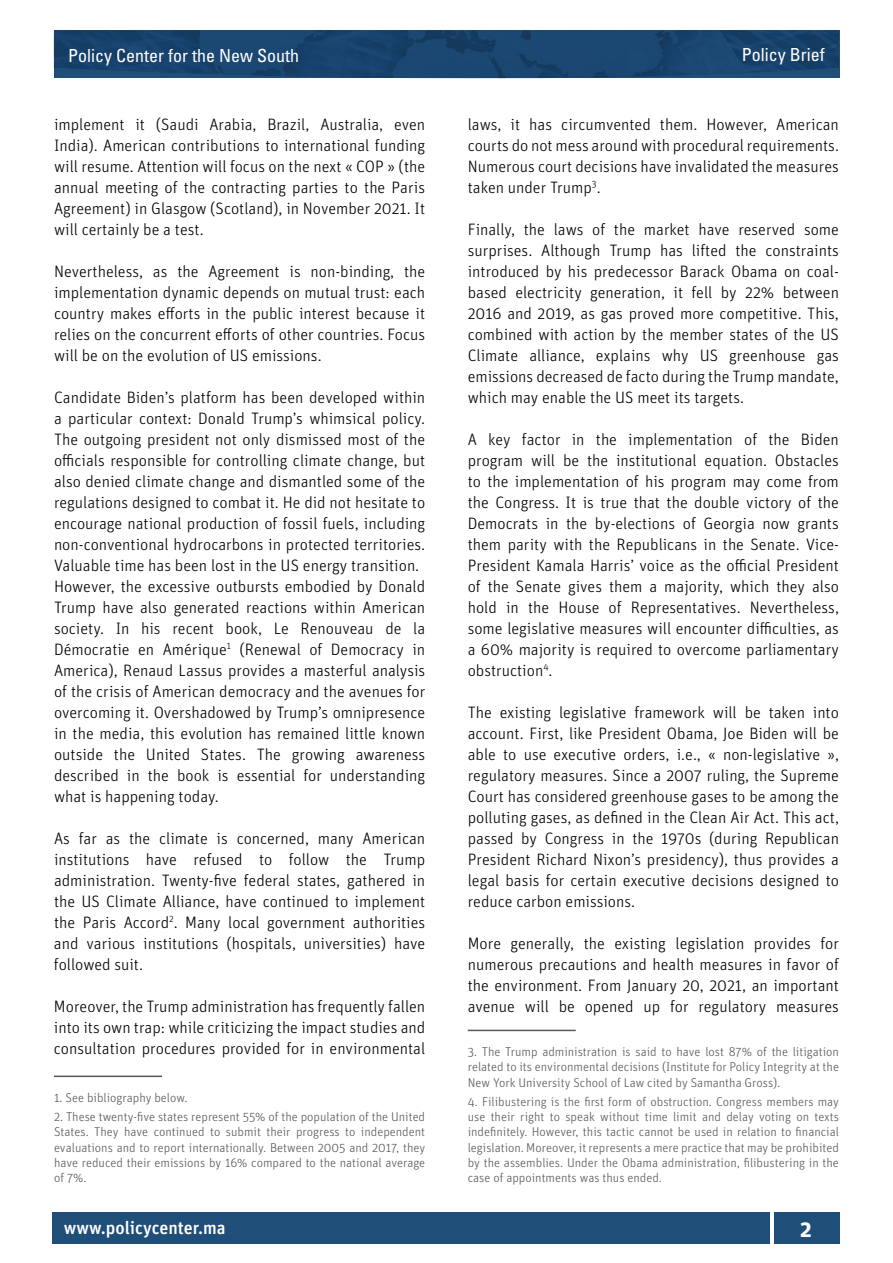
<style>
.page{position:relative;width:893px;height:1263px;background:#fff}
.page>*{position:absolute;margin:0;border:0;box-sizing:border-box;transform-origin:0 0}
.t1{font:700 22.5px "Unit Pro";color:#fff}
.t2{font:condensed 18px "Univers LT Std";color:#fff}
.t3{font:500 18px "Unit Pro";color:#fff}
.t4{font:300 16.5px/21px "Unit Pro";color:#000;text-align:justify}
.t5{font:300 12.75px/15.3px "Unit Pro";color:#58585c;text-align:justify}
</style>
<div class="page">
<div style="left:52px;top:1212px;width:718px;height:31px;background:#1f4e79"></div>
<div style="left:774px;top:1212px;width:65px;height:31px;background:#1f4e79"></div>
<img style="left:54px;top:30px;width:785px;height:49px">
<hr style="left:54px;top:1075px;width:108px;height:2px;background:#58585c">
<hr style="left:468px;top:1030px;width:108px;height:1px;background:#58585c">
<p class="t2" style="left:68px;top:44px;width:232px">Policy Center for the New South</p>
<p class="t2" style="left:742px;top:43px;width:84px">Policy Brief</p>
<p class="t4" style="left:54px;top:114px;width:373px">implement it (Saudi Arabia, Brazil, Australia, even India). American contributions to international funding will resume. Attention will focus on the next « COP » (the annual meeting of the contracting parties to the Paris Agreement) in Glasgow (Scotland), in November 2021. It will certainly be a test.</p>
<p class="t4" style="left:54px;top:261px;width:373px">Nevertheless, as the Agreement is non-binding, the implementation dynamic depends on mutual trust: each country makes efforts in the public interest because it relies on the concurrent efforts of other countries. Focus will be on the evolution of US emissions.</p>
<p class="t4" style="left:54px;top:387px;width:373px;text-align:left">Candidate Biden’s platform has been developed within a particular context: Donald Trump’s whimsical policy.<br>The outgoing president not only dismissed most of the officials responsible for controlling climate change, but also denied climate change and dismantled some of the regulations designed to combat it. He did not hesitate to encourage national production of fossil fuels, including non-conventional hydrocarbons in protected territories.<br>Valuable time has been lost in the US energy transition.<br>However, the excessive outbursts embodied by Donald Trump have also generated reactions within American society. In his recent book, Le Renouveau de la Démocratie en Amérique<sup>1</sup> (Renewal of Democracy in America), Renaud Lassus provides a masterful analysis of the crisis of American democracy and the avenues for overcoming it. Overshadowed by Trump’s omnipresence in the media, this evolution has remained little known outside the United States. The growing awareness described in the book is essential for understanding what is happening today.</p>
<p class="t4" style="left:54px;top:828px;width:373px">As far as the climate is concerned, many American institutions have refused to follow the Trump administration. Twenty-five federal states, gathered in the US Climate Alliance, have continued to implement the Paris Accord<sup>2</sup>. Many local government authorities and various institutions (hospitals, universities) have followed suit.</p>
<p class="t4" style="left:54px;top:996px;width:373px">Moreover, the Trump administration has frequently fallen into its own trap: while criticizing the impact studies and consultation procedures provided for in environmental</p>
<p class="t5" style="left:54px;top:1090px;width:135px">1. See bibliography below.</p>
<p class="t5" style="left:54px;top:1109px;width:373px">2. These twenty-five states represent 55% of the population of the United States. They have continued to submit their progress to independent evaluations and to report internationally. Between 2005 and 2017, they have reduced their emissions by 16% compared to the national average of 7%.</p>
<p class="t4" style="left:468px;top:114px;width:373px">laws, it has circumvented them. However, American courts do not mess around with procedural requirements.<br>Numerous court decisions have invalidated the measures taken under Trump<sup>3</sup>.</p>
<p class="t4" style="left:468px;top:219px;width:373px">Finally, the laws of the market have reserved some surprises. Although Trump has lifted the constraints introduced by his predecessor Barack Obama on coal&shy;based electricity generation, it fell by 22% between 2016 and 2019, as gas proved more competitive. This, combined with action by the member states of the US Climate alliance, explains why US greenhouse gas emissions decreased de facto during the Trump mandate, which may enable the US meet its targets.</p>
<p class="t4" style="left:468px;top:429px;width:373px">A key factor in the implementation of the Biden program will be the institutional equation. Obstacles to the implementation of his program may come from the Congress. It is true that the double victory of the Democrats in the by-elections of Georgia now grants them parity with the Republicans in the Senate. Vice-President Kamala Harris’ voice as the official President of the Senate gives them a majority, which they also hold in the House of Representatives. Nevertheless, some legislative measures will encounter difficulties, as a 60% majority is required to overcome parliamentary obstruction<sup>4</sup>.</p>
<p class="t4" style="left:468px;top:702px;width:373px">The existing legislative framework will be taken into account. First, like President Obama, Joe Biden will be able to use executive orders, i.e., « non-legislative », regulatory measures. Since a 2007 ruling, the Supreme Court has considered greenhouse gases to be among the polluting gases, as defined in the Clean Air Act. This act, passed by Congress in the 1970s (during Republican President Richard Nixon’s presidency), thus provides a legal basis for certain executive decisions designed to reduce carbon emissions.</p>
<p class="t4" style="left:468px;top:933px;width:373px">More generally, the existing legislation provides for numerous precautions and health measures in favor of the environment. From January 20, 2021, an important avenue will be opened up for regulatory measures</p>
<p class="t5" style="left:468px;top:1044px;width:373px">3. The Trump administration is said to have lost 87% of the litigation related to its environmental decisions (Institute for Policy Integrity at the New York University School of Law cited by Samantha Gross).</p>
<p class="t5" style="left:468px;top:1094px;width:373px">4. Filibustering is the first form of obstruction. Congress members may use their right to speak without time limit and delay voting on texts indefinitely. However, this tactic cannot be used in relation to financial legislation. Moreover, it represents a mere practice that may be prohibited by the assemblies. Under the Obama administration, filibustering in the case of appointments was thus ended.</p>
<p class="t3" style="left:64px;top:1216px;width:164px">www.policycenter.ma</p>
<h1 class="t1" style="left:800px;top:1214px;width:13px">2</h1>
</div>
